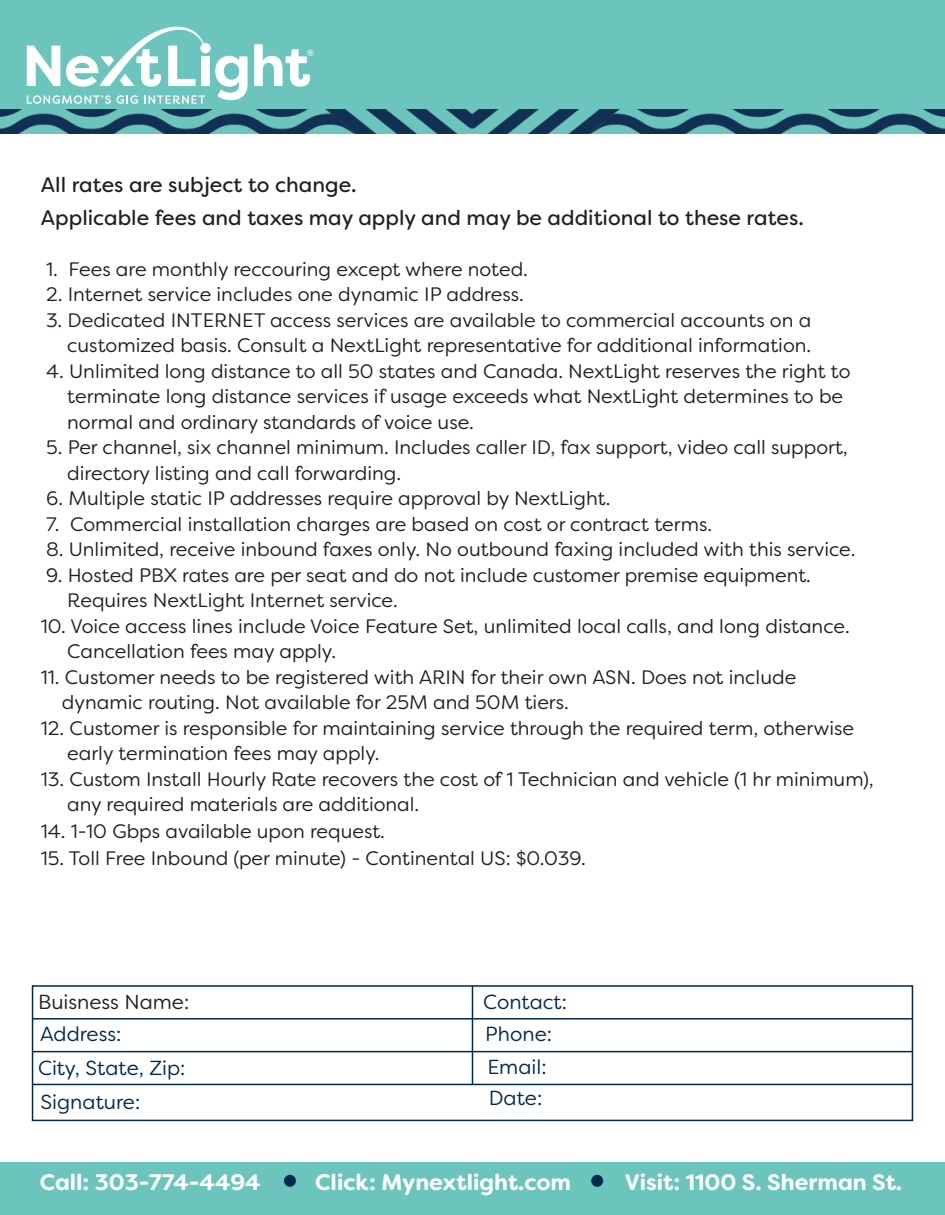
<style>
.page{position:relative;width:945px;height:1215px;background:#fff}
.page>*{position:absolute;margin:0;border:0;box-sizing:border-box;transform-origin:0 0}
.t1{font:700 22.5px "Filson Soft";color:#fff}
.t2{font:21px/33px "Filson Soft";color:#231f20}
.t3{font:20.4px "Filson Soft";color:#00294e}
.t4{font:20.4px "Filson Soft";color:#231f20}
.t5{font:19.5px/25.5px "Filson Soft";color:#231f20}
</style>
<div class="page">
<div style="left:32px;top:985px;width:881px;height:136px;border:2px solid #00294e"></div>
<hr style="left:33px;top:1084px;width:879px;height:1px;background:#00294e">
<hr style="left:33px;top:1051px;width:879px;height:1px;background:#00294e">
<hr style="left:33px;top:1018px;width:879px;height:2px;background:#00294e">
<hr style="left:472px;top:986px;width:1px;height:98px;background:#00294e">
<div style="left:0;top:0;width:945px;height:134px;background:#6bc5bd"></div>
<svg style="left:254px;top:44px;width:60px;height:43px"></svg>
<svg style="left:27px;top:26px;width:221px;height:78px"></svg>
<div style="left:0;top:1162px;width:945px;height:53px;background:#6bc5bd"></div>
<div style="left:591px;top:1175px;width:12px;height:12px;background:#00294e;border-radius:50%"></div>
<div style="left:284px;top:1175px;width:12px;height:12px;background:#00294e;border-radius:50%"></div>
<img style="left:0;top:110px;width:945px;height:24px">
<p class="t2" style="left:41px;top:168px;width:765px">All rates are subject to change.<br>Applicable fees and taxes may apply and may be additional to these rates.</p>
<p class="t5" style="left:46px;top:256px;width:483px">1. Fees are monthly reccouring except where noted.</p>
<p class="t5" style="left:46px;top:282px;width:479px">2. Internet service includes one dynamic IP address.</p>
<p class="t5" style="left:46px;top:307px;width:767px;text-align:right">3. Dedicated INTERNET access services are available to commercial accounts on a customized basis. Consult a NextLight representative for additional information.</p>
<p class="t5" style="left:67px;top:358px;width:785px;text-indent:-21px">4. Unlimited long distance to all 50 states and Canada. NextLight reserves the right to terminate long distance services if usage exceeds what NextLight determines to be normal and ordinary standards of voice use.</p>
<p class="t5" style="left:67px;top:435px;width:782px;text-indent:-21px">5. Per channel, six channel minimum. Includes caller ID, fax support, video call support, directory listing and call forwarding.</p>
<p class="t5" style="left:46px;top:486px;width:566px">6. Multiple static IP addresses require approval by NextLight.</p>
<p class="t5" style="left:46px;top:511px;width:668px">7. Commercial installation charges are based on cost or contract terms.</p>
<p class="t5" style="left:46px;top:537px;width:811px">8. Unlimited, receive inbound faxes only. No outbound faxing included with this service.</p>
<p class="t5" style="left:67px;top:562px;width:745px;text-indent:-21px">9. Hosted PBX rates are per seat and do not include customer premise equipment.<br>Requires NextLight Internet service.</p>
<p class="t5" style="left:67px;top:613px;width:784px;text-indent:-26px">10. Voice access lines include Voice Feature Set, unlimited local calls, and long distance.<br>Cancellation fees may apply.</p>
<p class="t5" style="left:62px;top:664px;width:736px;text-indent:-21px">11. Customer needs to be registered with ARIN for their own ASN. Does not include dynamic routing. Not available for 25M and 50M tiers.</p>
<p class="t5" style="left:67px;top:715px;width:788px;text-indent:-26px">12. Customer is responsible for maintaining service through the required term, otherwise early termination fees may apply.</p>
<p class="t5" style="left:67px;top:766px;width:808px;text-indent:-26px">13. Custom Install Hourly Rate recovers the cost of 1 Technician and vehicle (1 hr minimum), any required materials are additional.</p>
<p class="t5" style="left:41px;top:819px;width:346px">14. 1-10 Gbps available upon request.</p>
<p class="t5" style="left:41px;top:846px;width:546px">15. Toll Free Inbound (per minute) - Continental US: $0.039.</p>
<p class="t4" style="left:38px;top:989px;width:153px">Buisness Name:</p>
<p class="t3" style="left:483px;top:989px;width:85px">Contact:</p>
<p class="t3" style="left:40px;top:1021px;width:83px">Address:</p>
<p class="t3" style="left:485px;top:1021px;width:68px">Phone:</p>
<p class="t3" style="left:38px;top:1055px;width:149px">City, State, Zip:</p>
<p class="t3" style="left:487px;top:1054px;width:61px">Email:</p>
<p class="t3" style="left:41px;top:1089px;width:101px">Signature:</p>
<p class="t3" style="left:489px;top:1085px;width:55px">Date:</p>
<p class="t1" style="left:40px;top:1167px;width:222px">Call: 303-774-4494</p>
<p class="t1" style="left:315px;top:1167px;width:258px">Click: Mynextlight.com</p>
<p class="t1" style="left:625px;top:1167px;width:279px">Visit: 1100 S. Sherman St.</p>
</div>
